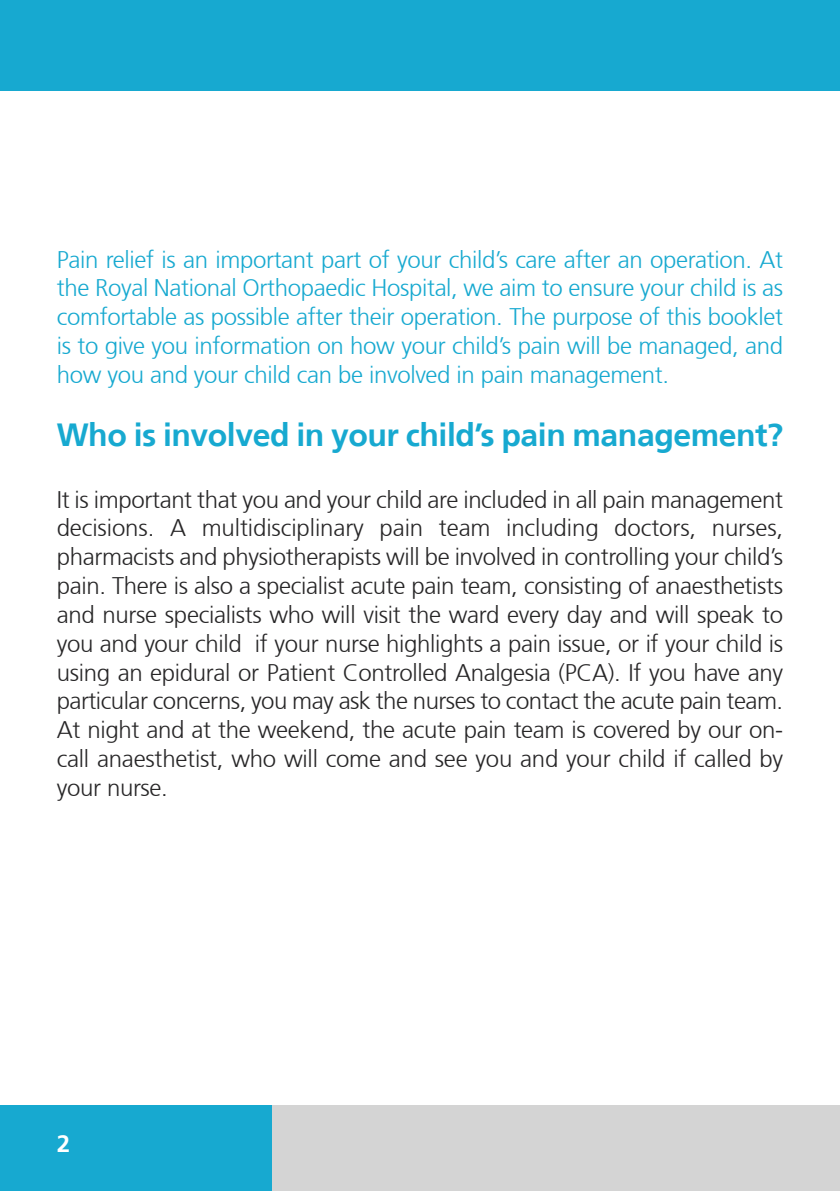
<style>
.page{position:relative;width:840px;height:1191px;background:#fff}
.page>*{position:absolute;margin:0;border:0;box-sizing:border-box;transform-origin:0 0}
.t1{font:700 32px "Frutiger 65";letter-spacing:-.015em;color:#17a9d0}
.t2{font:300 24px/28.8px "Frutiger 45";letter-spacing:-.01em;color:#272627;text-align:justify}
.t3{font:300 24px/28.8px "Frutiger 45";letter-spacing:-.015em;color:#17a9d0;text-align:justify}
.t4{font:700 24px "Frutiger 65";color:#fff}
</style>
<div class="page">
<div style="left:0;top:0;width:839px;height:91px;background:#17a9d0"></div>
<div style="left:0;top:1106px;width:272px;height:85px;background:#17a9d0"></div>
<div style="left:272px;top:1106px;width:567px;height:85px;background:#d4d4d4"></div>
<p class="t3" style="left:57px;top:245px;width:727px">Pain relief is an important part of your child’s care after an operation. At the Royal National Orthopaedic Hospital, we aim to ensure your child is as comfortable as possible after their operation. The purpose of this booklet is to give you information on how your child’s pain will be managed, and how you and your child can be involved in pain management.</p>
<h1 class="t1" style="left:57px;top:416px;width:727px">Who is involved in your child’s pain management?</h1>
<p class="t2" style="left:57px;top:485px;width:727px">It is important that you and your child are included in all pain management decisions. A multidisciplinary pain team including doctors, nurses, pharmacists and physiotherapists will be involved in controlling your child’s pain. There is also a specialist acute pain team, consisting of anaesthetists and nurse specialists who will visit the ward every day and will speak to you and your child if your nurse highlights a pain issue, or if your child is using an epidural or Patient Controlled Analgesia (PCA). If you have any particular concerns, you may ask the nurses to contact the acute pain team.<br>At night and at the weekend, the acute pain team is covered by our on&shy;call anaesthetist, who will come and see you and your child if called by your nurse.</p>
<p class="t4" style="left:57px;top:1129px;width:15px">2</p>
</div>
